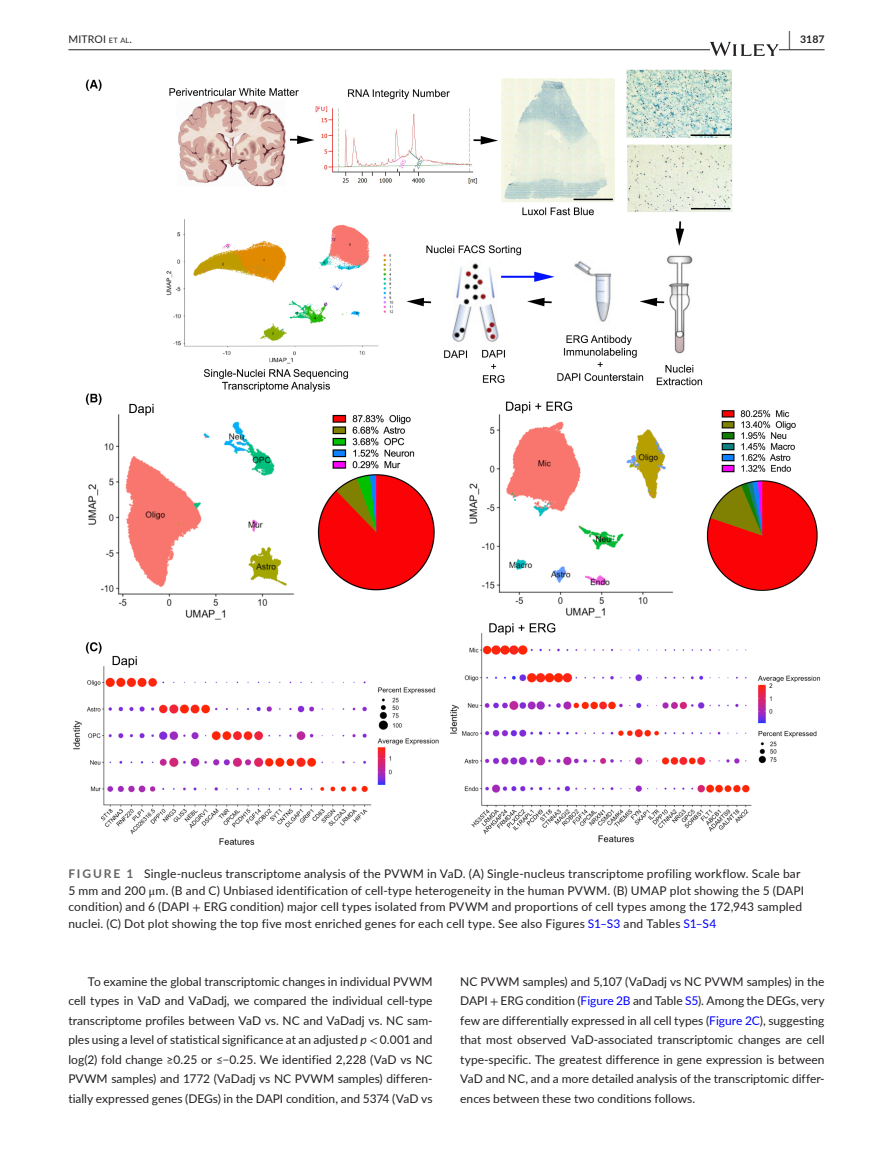
<style>
.page{position:relative;width:893px;height:1174px;background:#fff}
.page>*{position:absolute;margin:0;border:0;box-sizing:border-box;transform-origin:0 0}
.t1{font:12px/19.5px "Lato";letter-spacing:.015em;color:#231f20;text-align:justify}
.t2{font:10.5px "Lato";letter-spacing:.015em;color:#231f20}
.t3{font:700 10.5px "Lato";color:#231f20}
.s1{font-size:7.35px}
.s2{font-size:19.5px}
.s3{font-weight:700;color:#636366}
.s4{font-family:"STIX"}
.s5{color:#00f}
.s6{font-style:italic}
</style>
<div class="page">
<hr style="left:68px;top:49px;width:756px;height:1px;background:#231f20">
<svg style="left:710px;top:42px;width:69px;height:14px"></svg>
<img style="left:73px;top:69px;width:747px;height:776px">
<p class="t2" style="left:68px;top:31px;width:65px">MITROI <span class="s1">et al</span>.</p>
<p class="t3" style="left:789px;top:31px;width:37px"><span class="s2">|</span> 3187</p>
<p class="t1" style="left:68px;top:865px;width:737px;line-height:16.5px;text-align:left"><span class="s3">FIGURE 1</span> Single-nucleus transcriptome analysis of the PVWM in VaD. (A) Single-nucleus transcriptome profiling workflow. Scale bar 5 mm and 200 <span class="s4">μ</span>m. (B and C) Unbiased identification of cell-type heterogeneity in the human PVWM. (B) UMAP plot showing the 5 (DAPI condition) and 6 (DAPI <span class="s4">+</span> ERG condition) major cell types isolated from PVWM and proportions of cell types among the 172,943 sampled nuclei. (C) Dot plot showing the top five most enriched genes for each cell type. See also Figures <span class="s5">S1–S3</span> and Tables <span class="s5">S1–S4</span></p>
<p class="t1" style="left:68px;top:971px;width:366px;text-indent:20px">To examine the global transcriptomic changes in individual PVWM cell types in VaD and VaDadj, we compared the individual cell-type transcriptome profiles between VaD vs. NC and VaDadj vs. NC sam&shy;ples using a level of statistical significance at an adjusted <span class="s6">p</span> <span class="s4">&lt;</span> 0.001 and log(2) fold change ≥0.25 or ≤−0.25. We identified 2,228 (VaD vs NC PVWM samples) and 1772 (VaDadj vs NC PVWM samples) differen&shy;tially expressed genes (DEGs) in the DAPI condition, and 5374 (VaD vs</p>
<p class="t1" style="left:460px;top:971px;width:366px">NC PVWM samples) and 5,107 (VaDadj vs NC PVWM samples) in the DAPI <span class="s4">+</span> ERG condition (<span class="s5">Figure 2B</span> and Table <span class="s5">S5</span>). Among the DEGs, very few are differentially expressed in all cell types (<span class="s5">Figure 2C</span>), suggesting that most observed VaD-associated transcriptomic changes are cell type-specific. The greatest difference in gene expression is between VaD and NC, and a more detailed analysis of the transcriptomic differ&shy;ences between these two conditions follows.</p>
</div>
